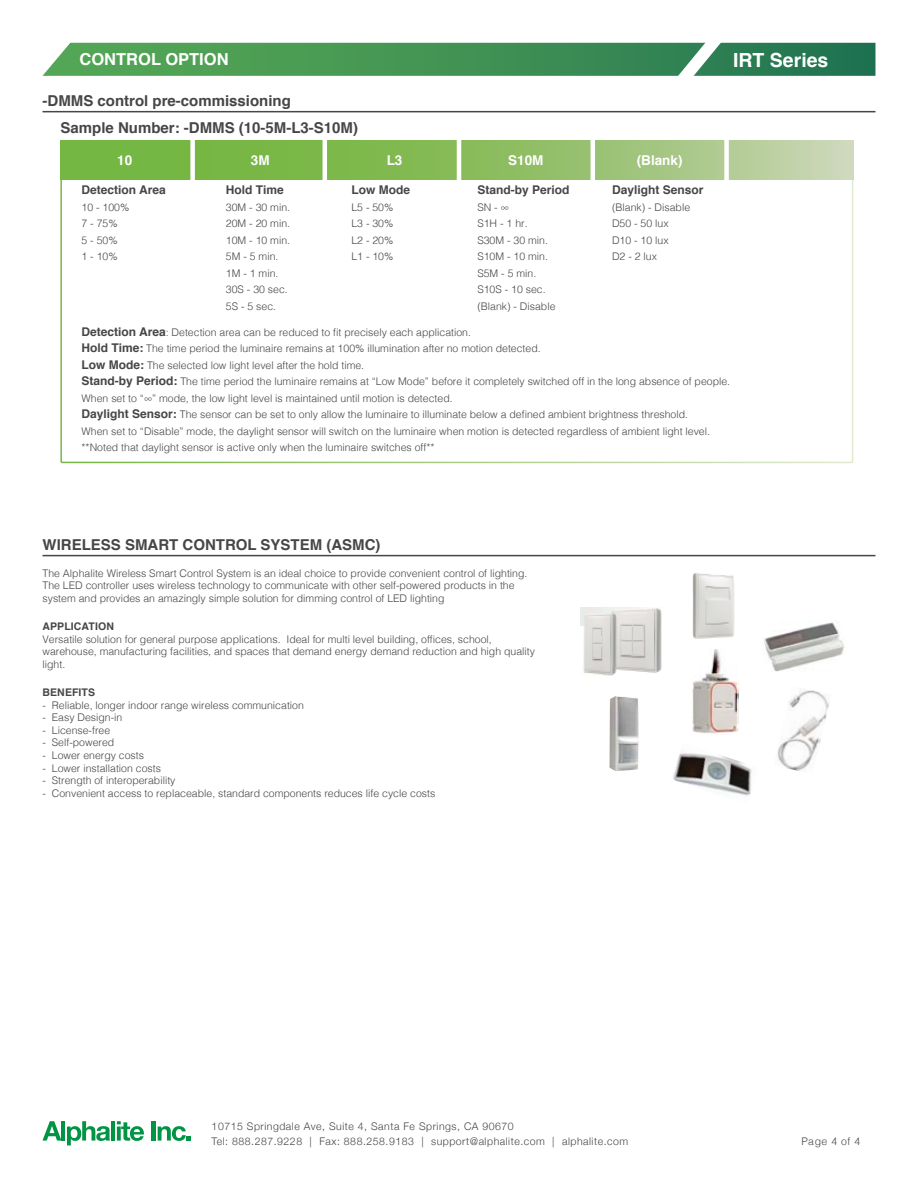
<style>
.page{position:relative;width:918px;height:1188px;background:#fff}
.page>*{position:absolute;margin:0;border:0;box-sizing:border-box;transform-origin:0 0}
.t1{font:700 19.5px "Helvetica";color:#fff}
.t2{font:700 16.5px "Helvetica";color:#fff}
.t3{font:700 15px "Helvetica";color:#464547}
.t4{font:700 13.5px "Helvetica";color:#fff}
.t5{font:700 12px "Helvetica";color:#464547}
.t6{font:300 10.5px/16.5px "Helvetica";color:#464547}
.t7{font:300 10.5px/15px "Helvetica Neue";letter-spacing:.05em;color:#464547}
.t8{font:700 10.5px "Helvetica";letter-spacing:.01em;color:#464547}
.s1{font-weight:700;font-size:12px}
</style>
<div class="page">
<svg style="left:43px;top:1121px;width:18px;height:20px"></svg>
<hr style="left:61px;top:1121px;width:4px;height:20px;background:#009444">
<svg style="left:67px;top:1121px;width:43px;height:24px"></svg>
<hr style="left:111px;top:1121px;width:4px;height:20px;background:#009444">
<svg style="left:117px;top:1121px;width:27px;height:20px"></svg>
<div style="left:151px;top:1121px;width:5px;height:20px;background:#009444"></div>
<svg style="left:158px;top:1126px;width:33px;height:15px"></svg>
<hr style="left:43px;top:111px;width:832px;height:1px;background:#464547">
<svg style="left:43px;top:42px;width:832px;height:34px;background:#4a965e"></svg>
<svg style="left:60px;top:140px;width:793px;height:39px;background:#90bf66"></svg>
<div style="left:190px;top:137px;width:5px;height:46px;background:#fff"></div>
<hr style="left:323px;top:137px;width:4px;height:46px;background:#fff">
<hr style="left:457px;top:137px;width:4px;height:46px;background:#fff">
<hr style="left:591px;top:137px;width:4px;height:46px;background:#fff">
<div style="left:724px;top:140px;width:5px;height:45px;background:#fff"></div>
<hr style="left:43px;top:555px;width:832px;height:1px;background:#464547">
<img style="left:580px;top:625px;width:82px;height:51px">
<img style="left:580px;top:607px;width:82px;height:18px">
<img style="left:777px;top:689px;width:52px;height:82px">
<img style="left:610px;top:696px;width:29px;height:75px">
<img style="left:673px;top:753px;width:79px;height:43px">
<img style="left:764px;top:622px;width:81px;height:50px">
<img style="left:692px;top:650px;width:46px;height:84px">
<img style="left:692px;top:573px;width:42px;height:66px">
<h2 class="t2" style="left:80px;top:46px;width:59px">Control</h2>
<h2 class="t2" style="left:165px;top:46px;width:65px">option</h2>
<h3 class="t3" style="left:43px;top:89px;width:250px">-DMMS control pre-commissioning</h3>
<h3 class="t3" style="left:61px;top:115px;width:299px">Sample Number: -DMMS (10-5M-L3-S10M)</h3>
<p class="t4" style="left:117px;top:150px;width:17px">10</p>
<p class="t5" style="left:82px;top:181px;width:86px">Detection Area</p>
<p class="t6" style="left:82px;top:198px;width:49px">10 - 100%<br>7 - 75%<br>5 - 50%<br>1 - 10%</p>
<p class="t4" style="left:251px;top:149px;width:20px">3M</p>
<p class="t4" style="left:387px;top:149px;width:17px">L3</p>
<p class="t4" style="left:508px;top:149px;width:37px">S10M</p>
<p class="t4" style="left:637px;top:149px;width:47px">(Blank)</p>
<p class="t5" style="left:477px;top:181px;width:94px">Stand-by Period</p>
<p class="t6" style="left:477px;top:198px;width:80px">SN - ∞<br>S1H - 1 hr.<br>S30M - 30 min.<br>S10M - 10 min.<br>S5M - 5 min.<br>S10S - 10 sec. (Blank) - Disable</p>
<p class="t5" style="left:612px;top:181px;width:93px">Daylight Sensor</p>
<p class="t6" style="left:612px;top:198px;width:80px">(Blank) - Disable<br>D50 - 50 lux<br>D10 - 10 lux<br>D2 - 2 lux</p>
<p class="t5" style="left:226px;top:181px;width:59px">Hold Time</p>
<p class="t6" style="left:226px;top:198px;width:66px">30M - 30 min.<br>20M - 20 min.<br>10M - 10 min.<br>5M - 5 min.<br>1M - 1 min.<br>30S - 30 sec.<br>5S - 5 sec.</p>
<p class="t5" style="left:351px;top:181px;width:60px">Low Mode</p>
<p class="t6" style="left:351px;top:198px;width:44px;text-align:justify">L5 - 50% L3 - 30% L2 - 20% L1 - 10%</p>
<h1 class="t1" style="left:733px;top:44px;width:97px">IRT Series</h1>
<p class="t6" style="left:82px;top:323px;width:650px"><span class="s1">Detection Area</span>: Detection area can be reduced to fit precisely each application.<br><span class="s1">Hold Time:</span> The time period the luminaire remains at 100% illumination after no motion detected.<br><span class="s1">Low Mode:</span> The selected low light level after the hold time.<br><span class="s1">Stand-by Period:</span> The time period the luminaire remains at “Low Mode” before it completely switched off in the long absence of people.<br>When set to “∞” mode, the low light level is maintained until motion is detected.<br><span class="s1">Daylight Sensor:</span> The sensor can be set to only allow the luminaire to illuminate below a defined ambient brightness threshold.<br>When set to “Disable” mode, the daylight sensor will switch on the luminaire when motion is detected regardless of ambient light level. **Noted that daylight sensor is active only when the luminaire switches off**</p>
<h3 class="t3" style="left:43px;top:533px;width:24px">Wirele</h3>
<h3 class="t3" style="left:101px;top:533px;width:36px">ss Smar</h3>
<h3 class="t3" style="left:169px;top:533px;width:67px">t Control</h3>
<h3 class="t3" style="left:261px;top:533px;width:121px">System (ASMC)</h3>
<p class="t6" style="left:43px;top:566px;width:486px;line-height:12.6px">The Alphalite Wireless Smart Control System is an ideal choice to provide convenient control of lighting.<br>The LED controller uses wireless technology to communicate with other self-powered products in the system and provides an amazingly simple solution for dimming control of LED lighting</p>
<p class="t8" style="left:43px;top:618px;width:71px">APPLICATION</p>
<p class="t6" style="left:43px;top:632px;width:494px;line-height:12.6px">Versatile solution for general purpose applications. Ideal for multi level building, offices, school, warehouse, manufacturing facilities, and spaces that demand energy demand reduction and high quality light.</p>
<p class="t8" style="left:43px;top:684px;width:15px">Benefits</p>
<p class="t6" style="left:43px;top:696px;width:263px">- Reliable, longer indoor range wireless communication</p>
<p class="t6" style="left:43px;top:709px;width:81px">- Easy Design-in</p>
<p class="t6" style="left:43px;top:721px;width:69px">- License-free</p>
<p class="t6" style="left:43px;top:734px;width:73px">- Self-powered</p>
<p class="t6" style="left:43px;top:746px;width:103px">- Lower energy costs</p>
<p class="t6" style="left:43px;top:759px;width:120px">- Lower installation costs</p>
<p class="t6" style="left:43px;top:772px;width:135px">- Strength of interoperability</p>
<p class="t6" style="left:43px;top:784px;width:394px">- Convenient access to replaceable, standard components reduces life cycle costs</p>
<p class="t7" style="left:212px;top:1118px;width:418px">10715 Springdale Ave, Suite 4, Santa Fe Springs, CA 90670<br>Tel: 888.287.9228 | Fax: 888.258.9183 | support@alphalite.com | alphalite.com</p>
<p class="t6" style="left:801px;top:1133px;width:60px">Page 4 of 4</p>
</div>
